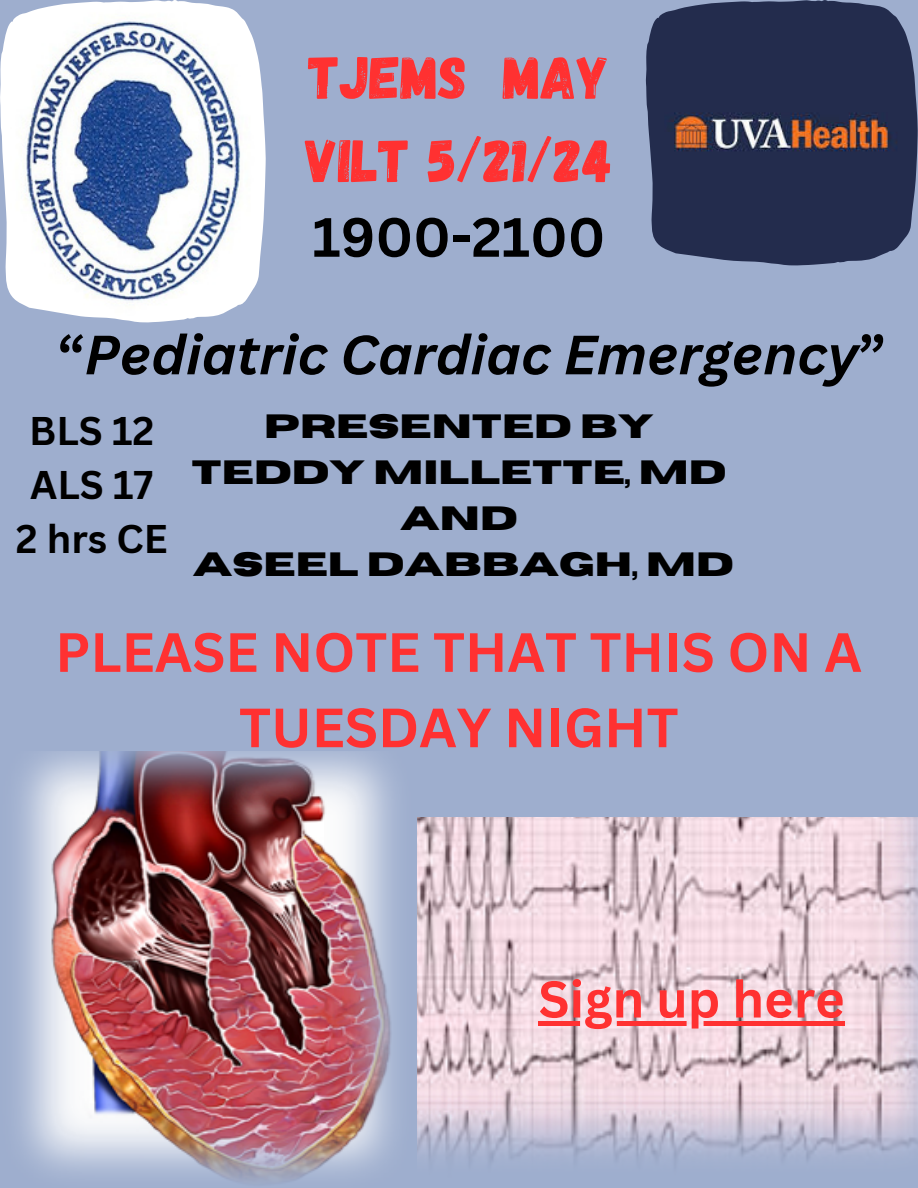
<style>
.page{position:relative;width:918px;height:1188px;background:#9eaece}
.page>*{position:absolute;margin:0;border:0;box-sizing:border-box;transform-origin:0 0}
.t1{font:60px/83.2px "Gagalin";color:#ff3131}
.t2{font:700 54px/75.3px "Canva Sans";color:#ff3131;text-align:center}
.t3{font:italic 700 54px "Canva Sans";color:#000}
.t4{font:700 54px "Canva Sans";color:#000}
.t5{font:700 50.55px "Canva Sans";color:#ff3131}
.t6{font:700 39px/54px "Canva Sans";color:#000;text-align:center}
.t7{font:700 33.6px "Horizon";color:#000}
.s1{font-style:normal}
</style>
<div class="page">
<img style="left:0;top:0;width:265px;height:322px">
<img style="left:646px;top:0;width:271px;height:265px">
<img style="left:19px;top:751px;width:375px;height:430px">
<img style="left:417px;top:817px;width:501px;height:342px">
<svg style="left:539px;top:1021px;width:306px;height:4px"></svg>
<p class="t1" style="left:305px;top:33px;width:309px">TJEMS May<br>VILT 5/21/24</p>
<h4 class="t4" style="left:312px;top:199px;width:295px">1900-2100</h4>
<h2 class="t3" style="left:58px;top:317px;width:830px"><span class="s1">“</span>Pediatric Cardiac Emergency<span class="s1">”</span></h2>
<p class="t6" style="left:16px;top:403px;width:153px">BLS 12<br>ALS 17<br>2 hrs CE</p>
<h3 class="t7" style="left:264px;top:409px;width:391px">PRESENTED BY</h3>
<p class="t7" style="left:192px;top:456px;width:536px">TEDDY MILLETTE, MD</p>
<p class="t7" style="left:400px;top:502px;width:119px">AND</p>
<p class="t7" style="left:193px;top:548px;width:542px">ASEEL DABBAGH, MD</p>
<p class="t2" style="left:55px;top:613px;width:808px">PLEASE NOTE THAT THIS ON A<br>TUESDAY NIGHT</p>
<h3 class="t5" style="left:539px;top:964px;width:308px">Sign up here</h3>
</div>
